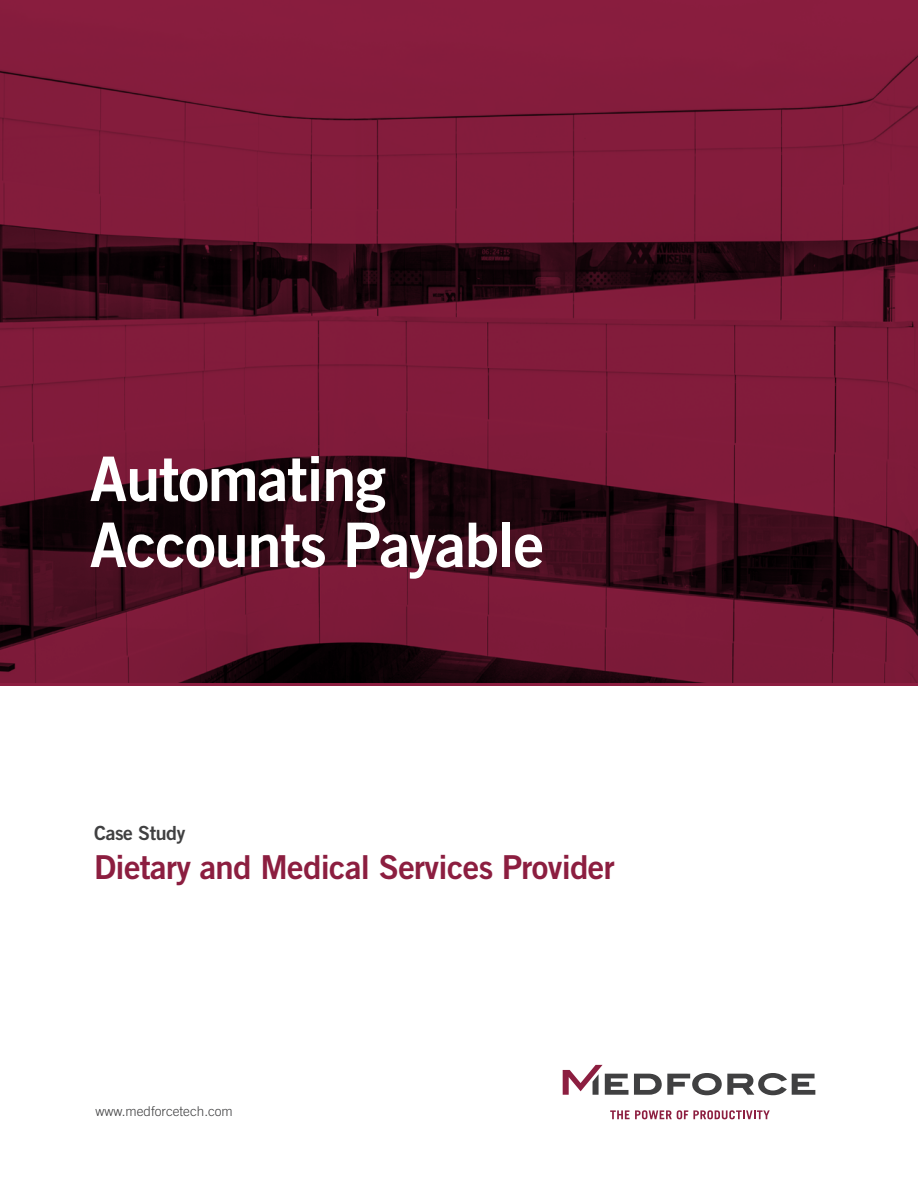
<style>
.page{position:relative;width:918px;height:1188px;background:#fff}
.page>*{position:absolute;margin:0;border:0;box-sizing:border-box;transform-origin:0 0}
.t1{font:61.5px/66px "Trade Gothic Bold Two";letter-spacing:-.02em;color:#fff}
.t2{font:33px "Trade Gothic Bold Two";letter-spacing:-.02em;color:#8c1e40}
.t3{font:19.5px "Trade Gothic Bold Two";letter-spacing:-.02em;color:#404041}
.t4{font:300 13.5px "Trade Gothic";color:#404041}
</style>
<div class="page">
<svg style="left:610px;top:1110px;width:160px;height:9px"></svg>
<svg style="left:634px;top:1073px;width:181px;height:22px"></svg>
<svg style="left:563px;top:1065px;width:65px;height:30px"></svg>
<img style="left:0;top:0;width:918px;height:682px">
<h1 class="t1" style="left:90px;top:445px;width:456px">Automating<br>Accounts Payable</h1>
<p class="t3" style="left:94px;top:821px;width:93px">Case Study</p>
<p class="t2" style="left:94px;top:847px;width:522px">Dietary and Medical Services Provider</p>
<p class="t4" style="left:96px;top:1103px;width:139px">www.medforcetech.com</p>
</div>
